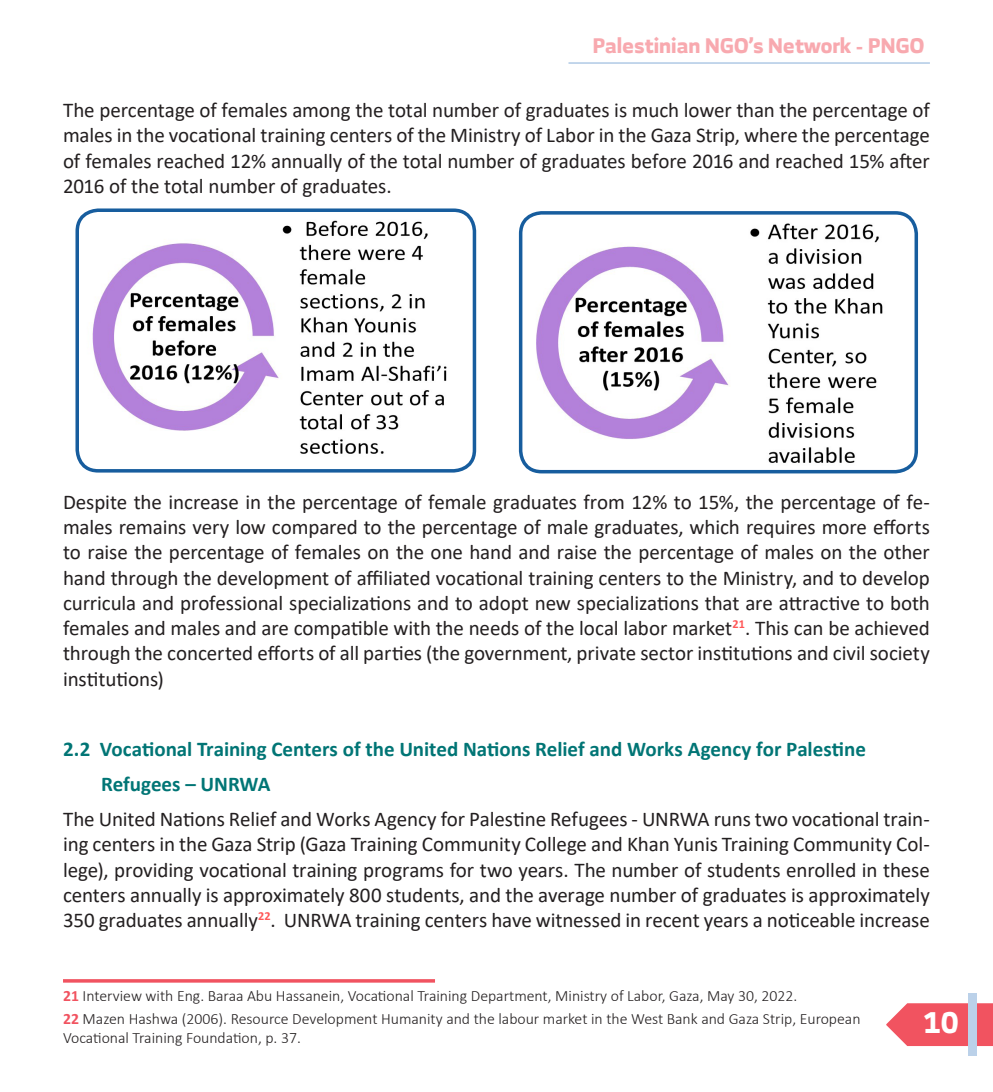
<style>
.page{position:relative;width:993px;height:1092px;background:#fff}
.page>*{position:absolute;margin:0;border:0;box-sizing:border-box;transform-origin:0 0}
.t1{font:700 29.75px "RB";color:#fff}
.t2{font:21px/25.2px "Calibri";letter-spacing:-.005em;color:#231f20;text-align:justify}
.t3{font:700 21px "Calibri";color:#017575}
.t4{font:700 21px "RB";color:#f8a9af}
.t5{font:300 15.75px/18.9px "Calibri";color:#231f20}
.s1{font-weight:700;color:#f15360}
</style>
<div class="page">
<svg style="left:886px;top:1003px;width:106px;height:42px;background:#f16772"></svg>
<div style="left:968px;top:993px;width:8px;height:62px;background:#bbd1e9"></div>
<img style="left:81px;top:213px;width:389px;height:258px">
<div style="left:75px;top:208px;width:401px;height:264px;border:4px solid #175d9e;border-radius:21px"></div>
<img style="left:523px;top:213px;width:392px;height:258px">
<div style="left:518px;top:211px;width:399px;height:262px;border:4px solid #175d9e;border-radius:21px"></div>
<hr style="left:63px;top:979px;width:372px;height:3px;background:#f15360">
<hr style="left:568px;top:62px;width:361px;height:2px;background:#bbd1e9">
<p class="t4" style="left:592px;top:34px;width:333px">Palestinian NGO’s Network - PNGO</p>
<p class="t2" style="left:63px;top:97px;width:868px">The percentage of females among the total number of graduates is much lower than the percentage of males in the vocational training centers of the Ministry of Labor in the Gaza Strip, where the percentage of females reached 12% annually of the total number of graduates before 2016 and reached 15% after 2016 of the total number of graduates.</p>
<p class="t2" style="left:63px;top:489px;width:868px">Despite the increase in the percentage of female graduates from 12% to 15%, the percentage of fe&shy;males remains very low compared to the percentage of male graduates, which requires more efforts to raise the percentage of females on the one hand and raise the percentage of males on the other hand through the development of affiliated vocational training centers to the Ministry, and to develop curricula and professional specializations and to adopt new specializations that are attractive to both females and males and are compatible with the needs of the local labor market<sup>21</sup>. This can be achieved through the concerted efforts of all parties (the government, private sector institutions and civil society institutions)</p>
<p class="t3" style="left:63px;top:734px;width:804px">2.2 Vocational Training Centers of the United Nations Relief and Works Agency for Palestine</p>
<p class="t3" style="left:101px;top:769px;width:171px">Refugees – UNRWA</p>
<p class="t2" style="left:63px;top:805px;width:868px">The United Nations Relief and Works Agency for Palestine Refugees - UNRWA runs two vocational train&shy;ing centers in the Gaza Strip (Gaza Training Community College and Khan Yunis Training Community Col&shy;lege), providing vocational training programs for two years. The number of students enrolled in these centers annually is approximately 800 students, and the average number of graduates is approximately 350 graduates annually<sup>22</sup>. UNRWA training centers have witnessed in recent years a noticeable increase</p>
<p class="t5" style="left:63px;top:985px;width:735px"><span class="s1">21</span> Interview with Eng. Baraa Abu Hassanein, Vocational Training Department, Ministry of Labor, Gaza, May 30, 2022.</p>
<p class="t5" style="left:63px;top:1009px;width:798px"><span class="s1">22</span> Mazen Hashwa (2006). Resource Development Humanity and the labour market in the West Bank and Gaza Strip, European<br>Vocational Training Foundation, p. 37.</p>
<p class="t1" style="left:923px;top:1005px;width:36px">10</p>
</div>
